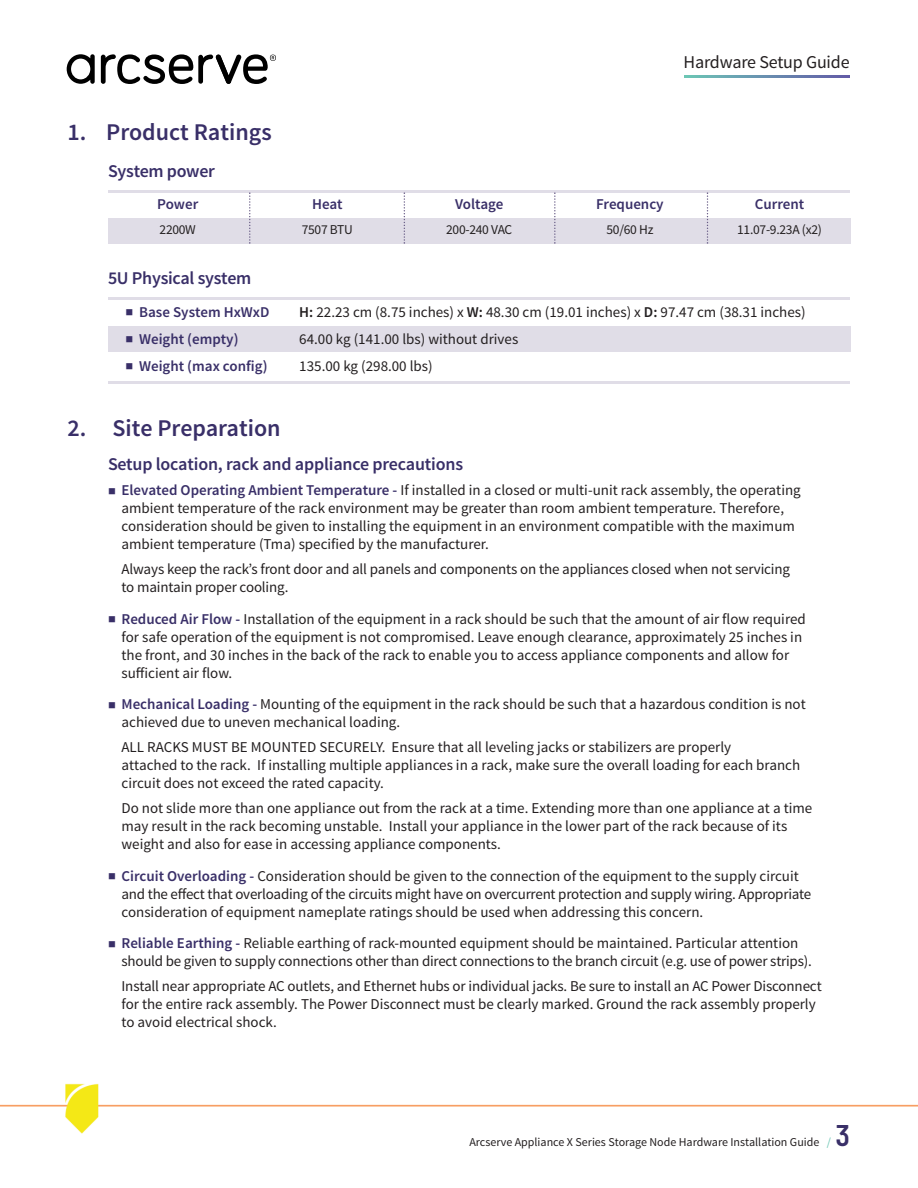
<style>
.page{position:relative;width:918px;height:1188px;background:#fff}
.page>*{position:absolute;margin:0;border:0;box-sizing:border-box;transform-origin:0 0}
.t1{font:600 30px "Barlow Condensed";color:#392f68}
.t2{font:600 24px "Source Sans Pro";color:#392f68}
.t3{font:600 18px "Source Sans Pro";letter-spacing:-.015em;color:#392f68}
.t4{font:18px "Source Sans Pro";letter-spacing:-.01em;color:#231f20}
.t5{font:15px/18px "Source Sans Pro";color:#231f20}
.t6{font:600 15px "Source Sans Pro";color:#392f68}
.t7{font:13.5px "Source Sans Pro";letter-spacing:-.02em;color:#231f20}
.t8{font:12px "Source Sans Pro";color:#231f20}
.s1{font-weight:600}
.s2{color:#392f68}
.s3{font-weight:600;color:#392f68}
.s4{color:#6dc7b4}
</style>
<div class="page">
<img style="left:0;top:1083px;width:918px;height:51px">
<svg style="left:67px;top:54px;width:28px;height:30px"></svg>
<svg style="left:101px;top:54px;width:175px;height:30px"></svg>
<svg style="left:685px;top:76px;width:165px;height:2px"></svg>
<div style="left:108px;top:218px;width:742px;height:26px;background:#e0dde7"></div>
<div style="left:108px;top:327px;width:742px;height:25px;background:#e0dde7"></div>
<hr style="left:108px;top:191px;width:742px;height:2px;background:#e0dde7">
<hr style="left:108px;top:297px;width:742px;height:3px;background:#e0dde7">
<hr style="left:108px;top:381px;width:742px;height:3px;background:#e0dde7">
<svg style="left:707px;top:192px;width:1px;height:52px"></svg>
<svg style="left:249px;top:192px;width:2px;height:52px"></svg>
<svg style="left:404px;top:192px;width:1px;height:52px"></svg>
<svg style="left:554px;top:192px;width:2px;height:52px"></svg>
<h2 class="t2" style="left:68px;top:124px;width:206px">1. Product Ratings</h2>
<p class="t3" style="left:108px;top:166px;width:108px">System power</p>
<p class="t4" style="left:684px;top:55px;width:168px">Hardware Setup Guide</p>
<p class="t6" style="left:157px;top:199px;width:43px">Power</p>
<p class="t6" style="left:312px;top:199px;width:32px">Heat</p>
<p class="t6" style="left:455px;top:199px;width:50px">Voltage</p>
<p class="t6" style="left:596px;top:199px;width:69px">Frequency</p>
<p class="t6" style="left:755px;top:199px;width:51px">Current</p>
<p class="t7" style="left:160px;top:225px;width:38px">2200W</p>
<p class="t7" style="left:302px;top:225px;width:53px">7507 BTU</p>
<p class="t7" style="left:446px;top:225px;width:68px">200-240 VAC</p>
<p class="t7" style="left:607px;top:225px;width:48px">50/60 Hz</p>
<p class="t7" style="left:737px;top:225px;width:86px">11.07-9.23A (x2)</p>
<p class="t3" style="left:108px;top:273px;width:145px">5U Physical system</p>
<p class="t6" style="left:126px;top:307px;width:145px">■ Base System HxWxD</p>
<p class="t5" style="left:299px;top:304px;width:508px"><span class="s1">H:</span> 22.23 cm (8.75 inches) x <span class="s1">W:</span> 48.30 cm (19.01 inches) x <span class="s1">D:</span> 97.47 cm (38.31 inches)</p>
<p class="t6" style="left:126px;top:334px;width:114px">■ Weight (empty)</p>
<p class="t5" style="left:299px;top:331px;width:221px">64.00 kg (141.00 lbs) without drives</p>
<p class="t6" style="left:126px;top:361px;width:144px">■ Weight (max config)</p>
<p class="t5" style="left:299px;top:358px;width:135px">135.00 kg (298.00 lbs)</p>
<h2 class="t2" style="left:68px;top:420px;width:215px">2. Site Preparation</h2>
<p class="t3" style="left:108px;top:458px;width:357px">Setup location, rack and appliance precautions</p>
<p class="t5" style="left:122px;top:483px;width:681px;text-indent:-14px"><span class="s2">■</span> <span class="s3">Elevated Operating Ambient Temperature -</span> If installed in a closed or multi-unit rack assembly, the operating ambient temperature of the rack environment may be greater than room ambient temperature. Therefore, consideration should be given to installing the equipment in an environment compatible with the maximum ambient temperature (Tma) specified by the manufacturer.</p>
<p class="t5" style="left:122px;top:562px;width:670px">Always keep the rack’s front door and all panels and components on the appliances closed when not servicing to maintain proper cooling.</p>
<p class="t5" style="left:122px;top:611px;width:686px;text-indent:-14px"><span class="s2">■</span> <span class="s3">Reduced Air Flow -</span> Installation of the equipment in a rack should be such that the amount of air flow required for safe operation of the equipment is not compromised. Leave enough clearance, approximately 25 inches in the front, and 30 inches in the back of the rack to enable you to access appliance components and allow for sufficient air flow.</p>
<p class="t5" style="left:122px;top:697px;width:686px;text-indent:-14px"><span class="s2">■</span> <span class="s3">Mechanical Loading -</span> Mounting of the equipment in the rack should be such that a hazardous condition is not achieved due to uneven mechanical loading.</p>
<p class="t5" style="left:122px;top:740px;width:680px">ALL RACKS MUST BE MOUNTED SECURELY. Ensure that all leveling jacks or stabilizers are properly<br>attached to the rack. If installing multiple appliances in a rack, make sure the overall loading for each branch circuit does not exceed the rated capacity.</p>
<p class="t5" style="left:122px;top:801px;width:692px">Do not slide more than one appliance out from the rack at a time. Extending more than one appliance at a time may result in the rack becoming unstable. Install your appliance in the lower part of the rack because of its weight and also for ease in accessing appliance components.</p>
<p class="t5" style="left:122px;top:868px;width:691px;text-indent:-14px"><span class="s2">■</span> <span class="s3">Circuit Overloading -</span> Consideration should be given to the connection of the equipment to the supply circuit and the effect that overloading of the circuits might have on overcurrent protection and supply wiring. Appropriate consideration of equipment nameplate ratings should be used when addressing this concern.</p>
<p class="t5" style="left:121px;top:936px;width:692px;text-indent:-13px"><span class="s2">■</span> <span class="s3">Reliable Earthing -</span> Reliable earthing of rack-mounted equipment should be maintained. Particular attention should be given to supply connections other than direct connections to the branch circuit (e.g. use of power strips).</p>
<p class="t5" style="left:121px;top:979px;width:702px">Install near appropriate AC outlets, and Ethernet hubs or individual jacks. Be sure to install an AC Power Disconnect for the entire rack assembly. The Power Disconnect must be clearly marked. Ground the rack assembly properly to avoid electrical shock.</p>
<h1 class="t1" style="left:836px;top:1125px;width:15px">3</h1>
<p class="t8" style="left:469px;top:1137px;width:363px">Arcserve Appliance X Series Storage Node Hardware Installation Guide <span class="s4">/</span></p>
</div>
